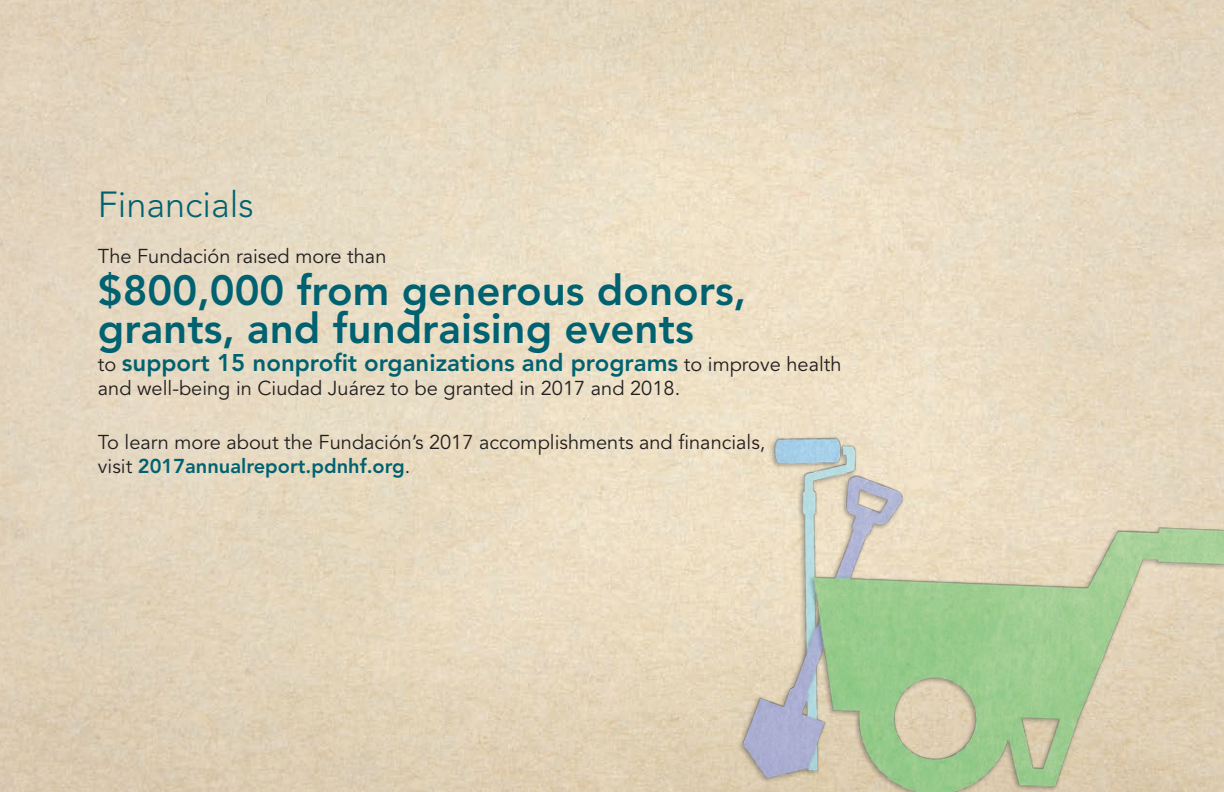
<style>
.page{position:relative;width:1224px;height:792px;background:#fff}
.page>*{position:absolute;margin:0;border:0;box-sizing:border-box;transform-origin:0 0}
.t1{font:800 42px/38.4px "Avenir LT Std";color:#006271}
.t2{font:300 36px "Avenir LT Std";color:#006271}
.t3{font:800 24px "Avenir LT Std";color:#006271}
.t4{font:20px/24px "Avenir LT Std";color:#231f20}
.s1{font-weight:400;font-size:20px;color:#231f20}
.s2{font-weight:800;color:#006271}
</style>
<div class="page">
<img style="left:724px;top:429px;width:500px;height:363px">
<h2 class="t2" style="left:98px;top:184px;width:157px">Financials</h2>
<p class="t4" style="left:98px;top:244px;width:290px">The Fundación raised more than</p>
<h1 class="t1" style="left:98px;top:271px;width:650px">$800,000 from generous donors, grants, and fundraising events</h1>
<p class="t3" style="left:98px;top:349px;width:745px"><span class="s1">to</span> support 15 nonprofit organizations and programs <span class="s1">to improve health</span></p>
<p class="t4" style="left:98px;top:377px;width:584px">and well-being in Ciudad Juárez to be granted in 2017 and 2018.</p>
<p class="t4" style="left:98px;top:430px;width:669px">To learn more about the Fundación’s 2017 accomplishments and financials, visit <span class="s2">2017annualreport.pdnhf.org</span>.</p>
</div>
